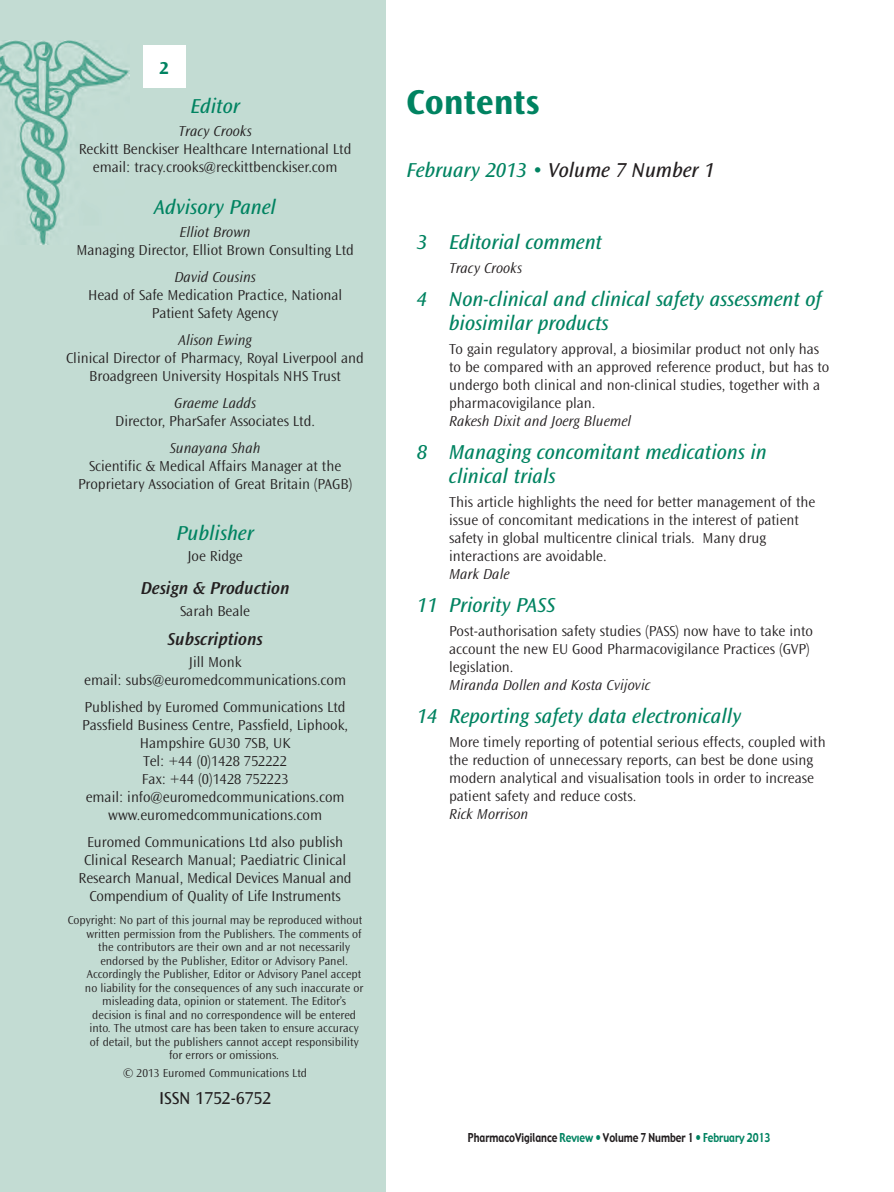
<style>
.page{position:relative;width:894px;height:1192px;background:#fff}
.page>*{position:absolute;margin:0;border:0;box-sizing:border-box;transform-origin:0 0}
.t1{font:700 36px "Ocean Sans";color:#008361}
.t2{font:italic 21px/24px "Ocean Sans";color:#008361}
.t3{font:italic 21px "Ocean Sans";color:#231f20}
.t4{font:italic 600 18px "Ocean Sans";color:#231f20}
.t5{font:18px "Ocean Sans";color:#231f20}
.t6{font:700 18px "Ocean Sans";color:#008361}
.t7{font:300 15px/18px "Ocean Sans";color:#231f20;text-align:center}
.t8{font:italic 300 15px "Ocean Sans";color:#231f20}
.t9{font:300 12px "Ocean Sans";color:#231f20}
.t10{font:12px "Gadget";color:#231f20;scale:.8 1}
.s1{color:#008361}
</style>
<div class="page">
<div style="left:0;top:0;width:385px;height:1191px;background:#c3dcd3"></div>
<svg style="left:0;top:40px;width:130px;height:205px"></svg>
<div style="left:143px;top:45px;width:42px;height:43px;background:#fff"></div>
<p class="t6" style="left:159px;top:61px;width:11px">2</p>
<h2 class="t2" style="left:190px;top:98px;width:51px">Editor</h2>
<p class="t8" style="left:179px;top:125px;width:74px">Tracy Crooks</p>
<p class="t7" style="left:79px;top:141px;width:274px">Reckitt Benckiser Healthcare International Ltd email: tracy.crooks@reckittbenckiser.com</p>
<h2 class="t2" style="left:154px;top:198px;width:123px">Advisory Panel</h2>
<p class="t8" style="left:180px;top:225px;width:73px">Elliot Brown</p>
<p class="t7" style="left:76px;top:241px;width:279px">Managing Director, Elliot Brown Consulting Ltd</p>
<p class="t8" style="left:174px;top:270px;width:83px">David Cousins</p>
<p class="t7" style="left:88px;top:286px;width:256px">Head of Safe Medication Practice, National<br>Patient Safety Agency</p>
<p class="t8" style="left:178px;top:333px;width:75px">Alison Ewing</p>
<p class="t7" style="left:66px;top:349px;width:299px">Clinical Director of Pharmacy, Royal Liverpool and<br>Broadgreen University Hospitals NHS Trust</p>
<p class="t8" style="left:174px;top:396px;width:83px">Graeme Ladds</p>
<p class="t7" style="left:115px;top:412px;width:201px">Director, PharSafer Associates Ltd.</p>
<p class="t8" style="left:170px;top:441px;width:92px">Sunayana Shah</p>
<p class="t7" style="left:78px;top:457px;width:276px">Scientific &amp; Medical Affairs Manager at the<br>Proprietary Association of Great Britain (PAGB)</p>
<h2 class="t2" style="left:177px;top:524px;width:79px">Publisher</h2>
<p class="t7" style="left:188px;top:547px;width:57px">Joe Ridge</p>
<p class="t4" style="left:141px;top:580px;width:150px">Design &amp; Production</p>
<p class="t7" style="left:180px;top:603px;width:71px">Sarah Beale</p>
<p class="t4" style="left:168px;top:631px;width:97px">Subscriptions</p>
<p class="t7" style="left:84px;top:654px;width:263px">Jill Monk<br>email: subs@euromedcommunications.com</p>
<p class="t7" style="left:82px;top:699px;width:267px">Published by Euromed Communications Ltd Passfield Business Centre, Passfield, Liphook, Hampshire GU30 7SB, UK<br>Tel: +44 (0)1428 752222<br>Fax: +44 (0)1428 752223<br>email: info@euromedcommunications.com www.euromedcommunications.com</p>
<p class="t7" style="left:79px;top:834px;width:275px">Euromed Communications Ltd also publish Clinical Research Manual; Paediatric Clinical Research Manual, Medical Devices Manual and Compendium of Quality of Life Instruments</p>
<p class="t9" style="left:68px;top:914px;width:296px">Copyright: No part of this journal may be reproduced without</p>
<p class="t9" style="left:86px;top:928px;width:277px">written permission from the Publishers. The comments of</p>
<p class="t9" style="left:98px;top:941px;width:253px">the contributors are their own and ar not necessarily</p>
<p class="t9" style="left:100px;top:955px;width:249px">endorsed by the Publisher, Editor or Advisory Panel.</p>
<p class="t9" style="left:87px;top:968px;width:276px">Accordingly the Publisher, Editor or Advisory Panel accept</p>
<p class="t9" style="left:85px;top:982px;width:280px">no liability for the consequences of any such inaccurate or</p>
<p class="t9" style="left:102px;top:995px;width:245px">misleading data, opinion or statement. The Editor’s</p>
<p class="t9" style="left:92px;top:1009px;width:265px">decision is final and no correspondence will be entered</p>
<p class="t9" style="left:90px;top:1022px;width:271px">into. The utmost care has been taken to ensure accuracy</p>
<p class="t9" style="left:90px;top:1036px;width:270px">of detail, but the publishers cannot accept responsibility</p>
<p class="t9" style="left:169px;top:1049px;width:111px">for errors or omissions.</p>
<p class="t9" style="left:123px;top:1067px;width:185px">© 2013 Euromed Communications Ltd</p>
<p class="t5" style="left:159px;top:1090px;width:114px">ISSN 1752-6752</p>
<h1 class="t1" style="left:406px;top:87px;width:134px">Contents</h1>
<h2 class="t3" style="left:406px;top:161px;width:309px"><span class="s1">February 2013 •</span> Volume 7 Number 1</h2>
<h2 class="t2" style="left:417px;top:233px;width:187px">3 Editorial comment</h2>
<p class="t8" style="left:449px;top:261px;width:74px">Tracy Crooks</p>
<h2 class="t2" style="left:449px;top:290px;width:374px;text-indent:-32px">4 Non-clinical and clinical safety assessment of biosimilar products</h2>
<p class="t7" style="left:449px;top:341px;width:382px;text-align:left">To gain regulatory approval, a biosimilar product not only has to be compared with an approved reference product, but has to undergo both clinical and non-clinical studies, together with a pharmacovigilance plan.</p>
<p class="t8" style="left:449px;top:414px;width:183px">Rakesh Dixit and Joerg Bluemel</p>
<h2 class="t2" style="left:449px;top:443px;width:319px;text-indent:-32px">8 Managing concomitant medications in clinical trials</h2>
<p class="t7" style="left:449px;top:494px;width:368px;text-align:left">This article highlights the need for better management of the issue of concomitant medications in the interest of patient safety in global multicentre clinical trials. Many drug interactions are avoidable.</p>
<p class="t8" style="left:449px;top:567px;width:62px">Mark Dale</p>
<h2 class="t2" style="left:417px;top:596px;width:140px">11 Priority PASS</h2>
<p class="t7" style="left:449px;top:623px;width:365px;text-align:left">Post-authorisation safety studies (PASS) now have to take into account the new EU Good Pharmacovigilance Practices (GVP) legislation.</p>
<p class="t8" style="left:449px;top:678px;width:203px">Miranda Dollen and Kosta Cvijovic</p>
<h2 class="t2" style="left:417px;top:707px;width:326px">14 Reporting safety data electronically</h2>
<p class="t7" style="left:449px;top:734px;width:378px;text-align:left">More timely reporting of potential serious effects, coupled with the reduction of unnecessary reports, can best be done using modern analytical and visualisation tools in order to increase patient safety and reduce costs.</p>
<p class="t8" style="left:449px;top:807px;width:81px">Rick Morrison</p>
<p class="t10" style="left:468px;top:1130px;width:380px">PharmacoVigilance <span class="s1">Revıew •</span> Volume 7 Number 1 <span class="s1">• February 2013</span></p>
</div>
